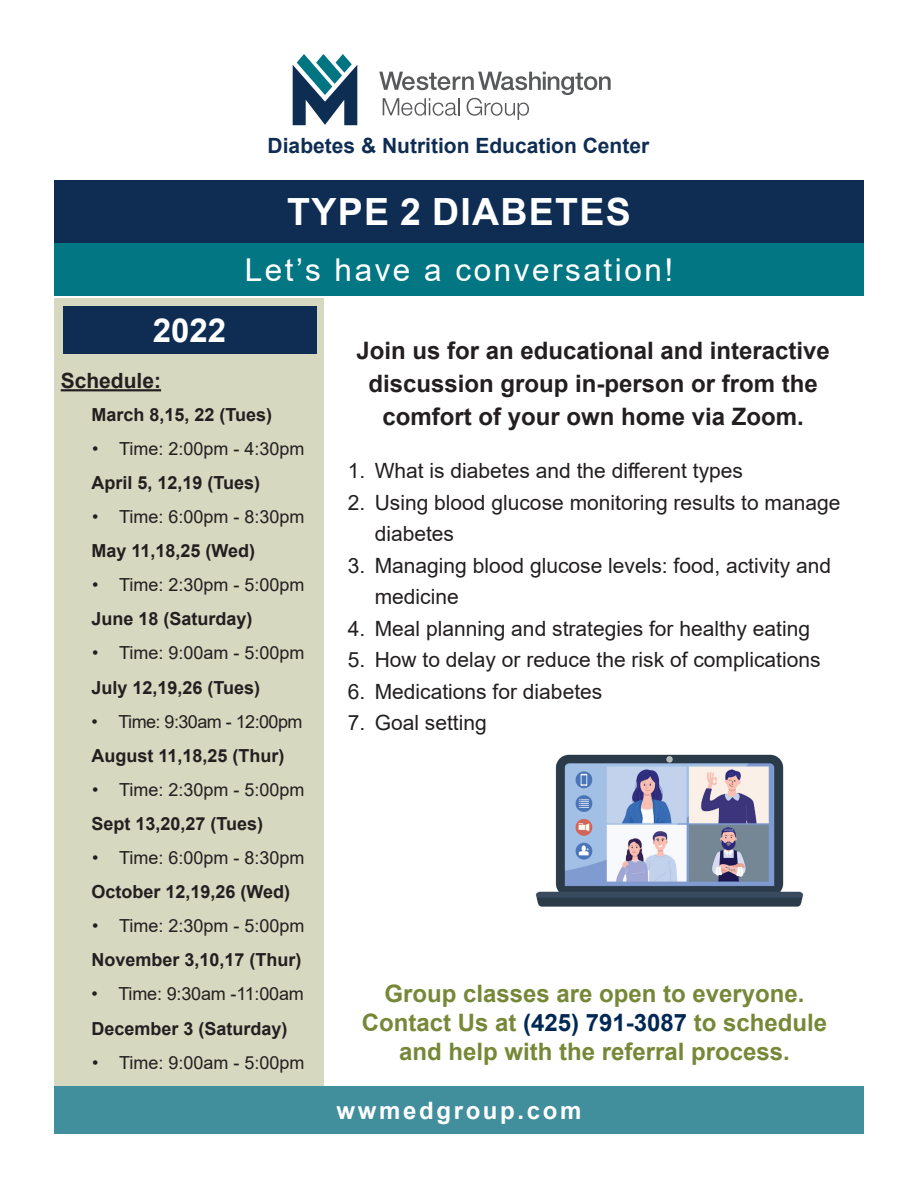
<style>
.page{position:relative;width:918px;height:1188px;background:#fff}
.page>*{position:absolute;margin:0;border:0;box-sizing:border-box;transform-origin:0 0}
.t1{font:700 37.5px "Arial";letter-spacing:.035em;color:#fff}
.t2{font:700 33px "Arial";color:#fff}
.t3{font:31.5px "Arial";letter-spacing:.08em;color:#fff}
.t4{font:700 24px/33px "Arial";color:#231f20;text-align:center}
.t5{font:700 24px "Arial";color:#768838}
.t6{font:700 24px "Arial";letter-spacing:.11em;color:#fff}
.t7{font:21px/31.5px "Arial";color:#231f20}
.t8{font:700 21px "Arial";color:#0f2d53}
.t9{font:700 21px "Arial";color:#231f20}
.t10{font:700 18px "Arial";color:#231f20}
.t11{font:18px "Arial";color:#231f20}
.t12{font:18px "Arial";letter-spacing:-.03em;color:#231f20}
.s1{color:#002855}
</style>
<div class="page">
<div style="left:54px;top:180px;width:810px;height:64px;background:#0f2d53"></div>
<div style="left:54px;top:298px;width:270px;height:796px;background:#d6d8c0"></div>
<hr style="left:61px;top:389px;width:100px;height:2px;background:#231f20">
<div style="left:54px;top:1087px;width:810px;height:47px;background:#418e9c"></div>
<div style="left:63px;top:306px;width:253px;height:48px;background:#0f2d53"></div>
<div style="left:54px;top:244px;width:810px;height:52px;background:#037684"></div>
<svg style="left:293px;top:54px;width:64px;height:71px"></svg>
<svg style="left:379px;top:72px;width:232px;height:48px"></svg>
<img style="left:535px;top:754px;width:269px;height:153px">
<p class="t8" style="left:268px;top:131px;width:383px">Diabetes &amp; Nutrition Education Center</p>
<p class="t1" style="left:287px;top:186px;width:345px">TYPE 2 DIABETES</p>
<p class="t3" style="left:245px;top:249px;width:430px">Let’s have a conversation!</p>
<p class="t2" style="left:153px;top:307px;width:75px">2022</p>
<p class="t9" style="left:61px;top:366px;width:102px">Schedule:</p>
<p class="t10" style="left:92px;top:402px;width:182px">March 8,15, 22 (Tues)</p>
<p class="t11" style="left:92px;top:436px;width:214px">• Time: 2:00pm - 4:30pm</p>
<p class="t10" style="left:92px;top:470px;width:170px">April 5, 12,19 (Tues)</p>
<p class="t11" style="left:92px;top:504px;width:214px">• Time: 6:00pm - 8:30pm</p>
<p class="t10" style="left:92px;top:538px;width:165px">May 11,18,25 (Wed)</p>
<p class="t11" style="left:92px;top:572px;width:214px">• Time: 2:30pm - 5:00pm</p>
<p class="t10" style="left:92px;top:606px;width:163px">June 18 (Saturday)</p>
<p class="t11" style="left:92px;top:641px;width:214px">• Time: 9:00am - 5:00pm</p>
<p class="t10" style="left:92px;top:675px;width:170px">July 12,19,26 (Tues)</p>
<p class="t12" style="left:92px;top:709px;width:213px">• Time: 9:30am - 12:00pm</p>
<p class="t10" style="left:92px;top:743px;width:195px">August 11,18,25 (Thur)</p>
<p class="t11" style="left:92px;top:777px;width:214px">• Time: 2:30pm - 5:00pm</p>
<p class="t10" style="left:92px;top:811px;width:173px">Sept 13,20,27 (Tues)</p>
<p class="t11" style="left:92px;top:845px;width:214px">• Time: 6:00pm - 8:30pm</p>
<p class="t10" style="left:92px;top:879px;width:200px">October 12,19,26 (Wed)</p>
<p class="t11" style="left:92px;top:914px;width:214px">• Time: 2:30pm - 5:00pm</p>
<p class="t10" style="left:92px;top:947px;width:212px">November 3,10,17 (Thur)</p>
<p class="t11" style="left:92px;top:982px;width:214px">• Time: 9:30am -11:00am</p>
<p class="t10" style="left:92px;top:1016px;width:198px">December 3 (Saturday)</p>
<p class="t11" style="left:92px;top:1050px;width:214px">• Time: 9:00am - 5:00pm</p>
<p class="t4" style="left:356px;top:334px;width:475px">Join us for an educational and interactive discussion group in-person or from the comfort of your own home via Zoom.</p>
<p class="t7" style="left:348px;top:455px;width:397px">1. What is diabetes and the different types</p>
<p class="t7" style="left:375px;top:487px;width:467px;text-indent:-27px">2. Using blood glucose monitoring results to manage diabetes</p>
<p class="t7" style="left:375px;top:550px;width:458px;text-indent:-27px">3. Managing blood glucose levels: food, activity and medicine</p>
<p class="t7" style="left:348px;top:613px;width:464px">4. Meal planning and strategies for healthy eating</p>
<p class="t7" style="left:348px;top:644px;width:474px">5. How to delay or reduce the risk of complications</p>
<p class="t7" style="left:348px;top:676px;width:256px">6. Medications for diabetes</p>
<p class="t7" style="left:348px;top:707px;width:141px">7. Goal setting</p>
<p class="t5" style="left:384px;top:977px;width:422px">Group classes are open to everyone.</p>
<p class="t5" style="left:362px;top:1005px;width:467px">Contact Us at <span class="s1">(425) 791-3087</span> to schedule</p>
<p class="t5" style="left:399px;top:1034px;width:392px">and help with the referral process.</p>
<p class="t6" style="left:337px;top:1094px;width:247px">wwmedgroup.com</p>
</div>
